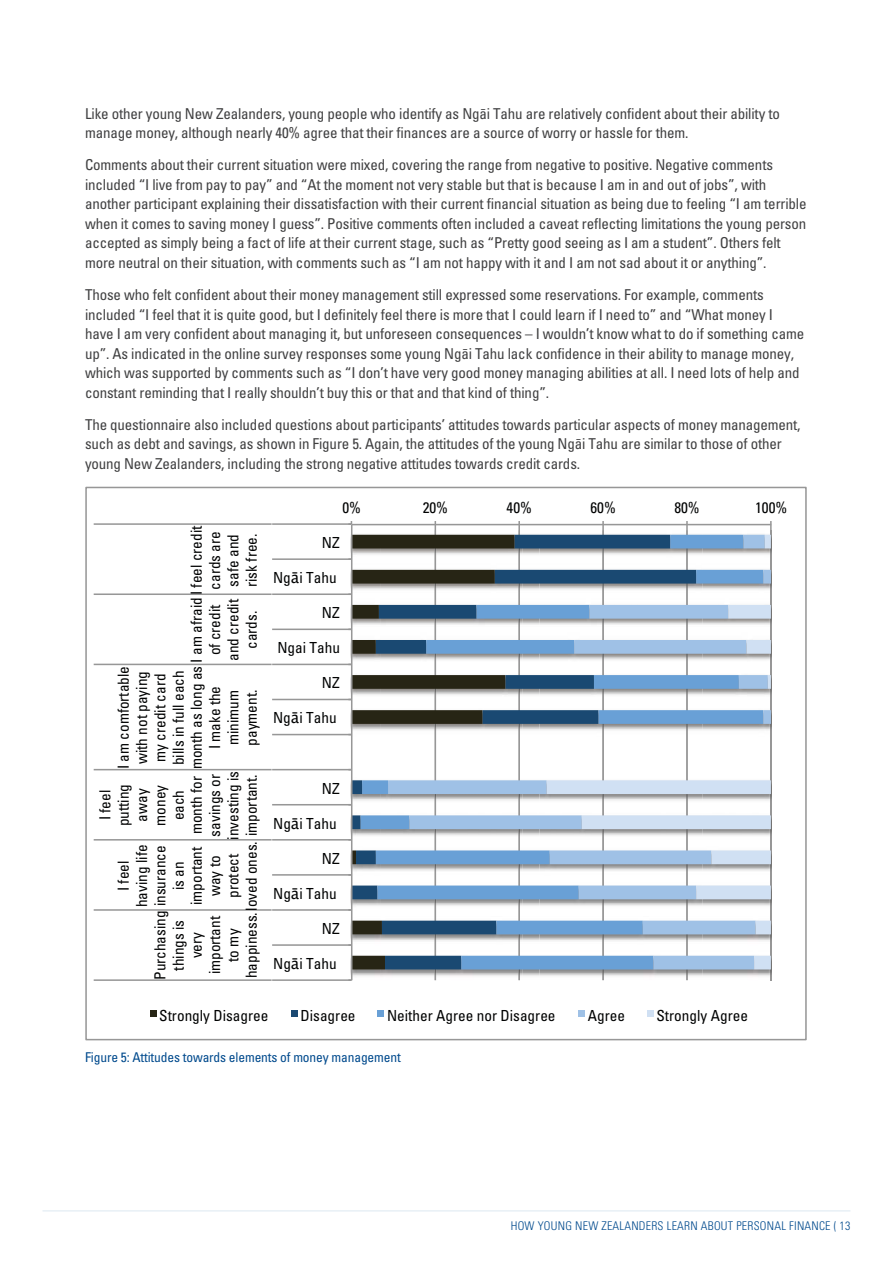
<style>
.page{position:relative;width:893px;height:1263px;background:#fff}
.page>*{position:absolute;margin:0;border:0;box-sizing:border-box;transform-origin:0 0}
.t1{font:condensed 15.3px/18.3px "Univers Maori";color:#010202}
.t2{font:15px/19.5px "Univers Condensed Macron";letter-spacing:-.01em;color:#404041}
.t3{font:13.5px "Univers Condensed Macron";letter-spacing:-.01em;color:#004a8d}
.t4{font:300 condensed 12px "Univers";letter-spacing:.02em;color:#004a8d}
.s1{font-family:"Lucida Grande";font-stretch:normal}
</style>
<div class="page">
<hr style="left:43px;top:1210px;width:807px;height:1px;background:#dce8f1">
<hr style="left:435px;top:524px;width:1px;height:456px;background:#979797">
<hr style="left:518px;top:524px;width:2px;height:456px;background:#979797">
<hr style="left:602px;top:524px;width:2px;height:456px;background:#979797">
<hr style="left:686px;top:524px;width:2px;height:456px;background:#979797">
<hr style="left:770px;top:524px;width:2px;height:456px;background:#979797">
<img style="left:381px;top:530px;width:142px;height:450px">
<img style="left:540px;top:530px;width:163px;height:450px">
<svg style="left:352px;top:535px;width:9px;height:434px"></svg>
<svg style="left:361px;top:535px;width:27px;height:434px"></svg>
<svg style="left:388px;top:535px;width:159px;height:434px"></svg>
<svg style="left:547px;top:535px;width:224px;height:434px"></svg>
<hr style="left:352px;top:524px;width:419px;height:1px;background:#979797">
<hr style="left:351px;top:525px;width:1px;height:455px;background:#979797">
<hr style="left:272px;top:523px;width:79px;height:2px;background:#979797">
<hr style="left:272px;top:558px;width:79px;height:2px;background:#979797">
<hr style="left:272px;top:593px;width:79px;height:2px;background:#979797">
<hr style="left:272px;top:628px;width:79px;height:2px;background:#979797">
<hr style="left:272px;top:664px;width:79px;height:1px;background:#979797">
<hr style="left:272px;top:699px;width:79px;height:1px;background:#979797">
<hr style="left:272px;top:734px;width:79px;height:1px;background:#979797">
<hr style="left:272px;top:769px;width:79px;height:1px;background:#979797">
<hr style="left:272px;top:804px;width:79px;height:1px;background:#979797">
<hr style="left:272px;top:839px;width:79px;height:1px;background:#979797">
<hr style="left:272px;top:874px;width:79px;height:2px;background:#979797">
<hr style="left:272px;top:909px;width:79px;height:2px;background:#979797">
<hr style="left:272px;top:944px;width:79px;height:2px;background:#979797">
<hr style="left:272px;top:979px;width:79px;height:2px;background:#979797">
<hr style="left:94px;top:523px;width:178px;height:2px;background:#979797">
<hr style="left:94px;top:593px;width:178px;height:2px;background:#979797">
<hr style="left:94px;top:664px;width:178px;height:1px;background:#979797">
<hr style="left:94px;top:769px;width:178px;height:1px;background:#979797">
<hr style="left:94px;top:839px;width:178px;height:1px;background:#979797">
<hr style="left:94px;top:909px;width:178px;height:2px;background:#979797">
<hr style="left:94px;top:979px;width:178px;height:2px;background:#979797">
<div style="left:150px;top:1010px;width:7px;height:7px;background:#272515"></div>
<div style="left:291px;top:1010px;width:7px;height:7px;background:#1a4972"></div>
<div style="left:377px;top:1010px;width:7px;height:7px;background:#69a0d6"></div>
<div style="left:578px;top:1010px;width:7px;height:7px;background:#9fc1e6"></div>
<div style="left:647px;top:1010px;width:7px;height:7px;background:#d0e0f3"></div>
<p class="t2" style="left:85px;top:105px;width:696px">Like other young New Zealanders, young people who identify as Ngäi Tahu are relatively confident about their ability to manage money, although nearly 40% agree that their finances are a source of worry or hassle for them.</p>
<p class="t2" style="left:85px;top:157px;width:723px">Comments about their current situation were mixed, covering the range from negative to positive. Negative comments included “I live from pay to pay” and “At the moment not very stable but that is because I am in and out of jobs”, with another participant explaining their dissatisfaction with their current financial situation as being due to feeling “I am terrible when it comes to saving money I guess”. Positive comments often included a caveat reflecting limitations the young person accepted as simply being a fact of life at their current stage, such as “Pretty good seeing as I am a student”. Others felt more neutral on their situation, with comments such as “I am not happy with it and I am not sad about it or anything”.</p>
<p class="t2" style="left:85px;top:287px;width:721px">Those who felt confident about their money management still expressed some reservations. For example, comments included “I feel that it is quite good, but I definitely feel there is more that I could learn if I need to” and “What money I have I am very confident about managing it, but unforeseen consequences – I wouldn’t know what to do if something came up”. As indicated in the online survey responses some young Ngäi Tahu lack confidence in their ability to manage money, which was supported by comments such as “I don’t have very good money managing abilities at all. I need lots of help and constant reminding that I really shouldn’t buy this or that and that kind of thing”.</p>
<p class="t2" style="left:85px;top:416px;width:717px">The questionnaire also included questions about participants’ attitudes towards particular aspects of money management, such as debt and savings, as shown in Figure 5. Again, the attitudes of the young Ngäi Tahu are similar to those of other young New Zealanders, including the strong negative attitudes towards credit cards.</p>
<p class="t1" style="left:342px;top:501px;width:20px">0%</p>
<p class="t1" style="left:423px;top:501px;width:27px">20%</p>
<p class="t1" style="left:507px;top:501px;width:27px">40%</p>
<p class="t1" style="left:590px;top:501px;width:27px">60%</p>
<p class="t1" style="left:674px;top:501px;width:27px">80%</p>
<p class="t1" style="left:755px;top:501px;width:34px">100%</p>
<p class="t1" style="left:322px;top:535px;width:19px">NZ</p>
<p class="t1" style="left:273px;top:570px;width:65px">Ng<span class="s1">ā</span>i Tahu</p>
<p class="t1" style="left:322px;top:606px;width:19px">NZ</p>
<p class="t1" style="left:277px;top:641px;width:64px">Ngai Tahu</p>
<p class="t1" style="left:322px;top:676px;width:19px">NZ</p>
<p class="t1" style="left:273px;top:711px;width:65px">Ng<span class="s1">ā</span>i Tahu</p>
<p class="t1" style="left:189px;top:590px;width:65px;text-indent:-245px;rotate:-90deg">month for month as long as I am afraidI feel credit cards are safe and risk free.</p>
<p class="t1" style="left:208px;top:661px;width:63px;text-align:center;rotate:-90deg">of credit and credit cards.</p>
<p class="t1" style="left:116px;top:769px;width:105px;rotate:-90deg">I am comfortable with not paying my credit card bills in full each</p>
<p class="t1" style="left:208px;top:749px;width:65px;rotate:-90deg">I make the minimum payment.</p>
<p class="t1" style="left:208px;top:978px;width:209px;text-align:right;rotate:-90deg">savings or<br>investing is<br>happiness.loved ones. important.</p>
<p class="t1" style="left:322px;top:781px;width:19px">NZ</p>
<p class="t1" style="left:273px;top:816px;width:65px">Ng<span class="s1">ā</span>i Tahu</p>
<p class="t1" style="left:322px;top:851px;width:19px">NZ</p>
<p class="t1" style="left:273px;top:886px;width:65px">Ng<span class="s1">ā</span>i Tahu</p>
<p class="t1" style="left:322px;top:921px;width:19px">NZ</p>
<p class="t1" style="left:273px;top:956px;width:65px">Ng<span class="s1">ā</span>i Tahu</p>
<p class="t1" style="left:98px;top:826px;width:44px;text-align:center;rotate:-90deg">I feel putting away money each</p>
<p class="t1" style="left:134px;top:907px;width:64px;rotate:-90deg">having life</p>
<p class="t1" style="left:153px;top:980px;width:136px;rotate:-90deg">Purchasing insurance</p>
<p class="t1" style="left:189px;top:905px;width:60px;rotate:-90deg">important</p>
<p class="t1" style="left:208px;top:896px;width:42px;rotate:-90deg">way to</p>
<p class="t1" style="left:226px;top:898px;width:46px;rotate:-90deg">protect</p>
<p class="t1" style="left:171px;top:974px;width:60px;text-align:center;rotate:-90deg">things is very important to my</p>
<p class="t1" style="left:159px;top:1009px;width:111px">Strongly Disagree</p>
<p class="t1" style="left:300px;top:1009px;width:57px">Disagree</p>
<p class="t1" style="left:387px;top:1009px;width:170px">Neither Agree nor Disagree</p>
<p class="t1" style="left:588px;top:1009px;width:39px">Agree</p>
<p class="t1" style="left:656px;top:1009px;width:93px">Strongly Agree</p>
<p class="t3" style="left:85px;top:1052px;width:317px">Figure 5: Attitudes towards elements of money management</p>
<p class="t1" style="left:116px;top:891px;width:32px;rotate:-90deg">I feel</p>
<p class="t1" style="left:171px;top:890px;width:30px;rotate:-90deg">is an</p>
<p class="t4" style="left:511px;top:1221px;width:341px">HOW YOUNG NEW ZEALANDERS LEARN ABOUT PERSONAL FINANCE ( 13</p>
</div>
